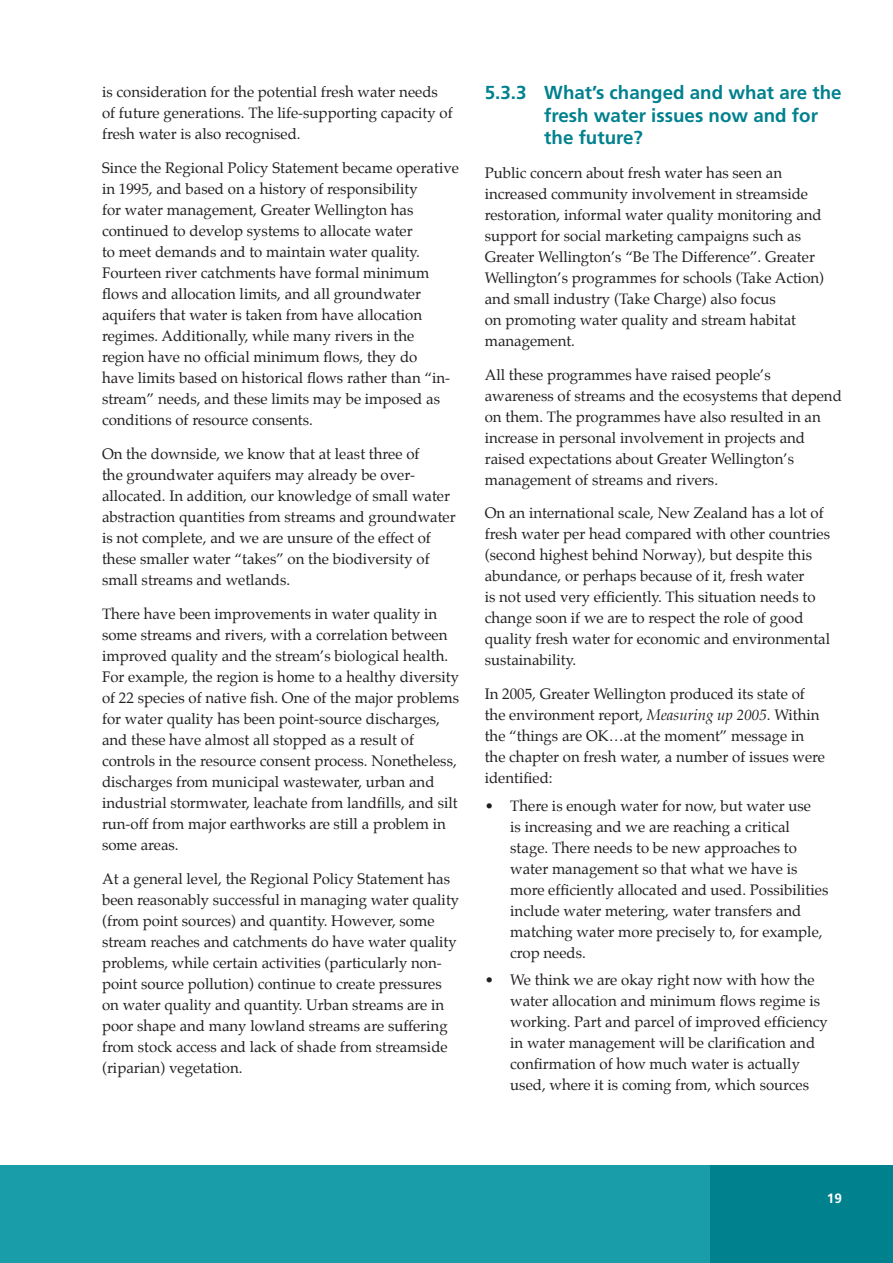
<style>
.page{position:relative;width:893px;height:1263px;background:#fff}
.page>*{position:absolute;margin:0;border:0;box-sizing:border-box;transform-origin:0 0}
.t1{font:700 18.75px/22.5px "Frutiger";color:#00818e}
.t2{font:15px/21px "Palatino";color:#231f20}
.t3{font:700 13.5px "Frutiger";color:#fff}
.s1{font-style:italic}
</style>
<div class="page">
<div style="left:0;top:1165px;width:723px;height:98px;background:#189da9"></div>
<div style="left:710px;top:1165px;width:183px;height:98px;background:#00818e"></div>
<p class="t2" style="left:102px;top:83px;width:352px">is consideration for the potential fresh water needs of future generations. The life-supporting capacity of fresh water is also recognised.</p>
<p class="t2" style="left:102px;top:159px;width:358px">Since the Regional Policy Statement became operative in 1995, and based on a history of responsibility<br>for water management, Greater Wellington has continued to develop systems to allocate water<br>to meet demands and to maintain water quality.<br>Fourteen river catchments have formal minimum flows and allocation limits, and all groundwater aquifers that water is taken from have allocation regimes. Additionally, while many rivers in the region have no official minimum flows, they do<br>have limits based on historical flows rather than “in&shy;stream” needs, and these limits may be imposed as conditions of resource consents.</p>
<p class="t2" style="left:102px;top:445px;width:355px">On the downside, we know that at least three of<br>the groundwater aquifers may already be over&shy;allocated. In addition, our knowledge of small water abstraction quantities from streams and groundwater is not complete, and we are unsure of the effect of these smaller water “takes” on the biodiversity of small streams and wetlands.</p>
<p class="t2" style="left:102px;top:604px;width:359px">There have been improvements in water quality in some streams and rivers, with a correlation between improved quality and the stream’s biological health.<br>For example, the region is home to a healthy diversity of 22 species of native fish. One of the major problems for water quality has been point-source discharges, and these have almost all stopped as a result of controls in the resource consent process. Nonetheless, discharges from municipal wastewater, urban and industrial stormwater, leachate from landfills, and silt run-off from major earthworks are still a problem in some areas.</p>
<p class="t2" style="left:102px;top:869px;width:359px">At a general level, the Regional Policy Statement has been reasonably successful in managing water quality (from point sources) and quantity. However, some stream reaches and catchments do have water quality problems, while certain activities (particularly non&shy;point source pollution) continue to create pressures on water quality and quantity. Urban streams are in poor shape and many lowland streams are suffering from stock access and lack of shade from streamside (riparian) vegetation.</p>
<p class="t1" style="left:544px;top:81px;width:299px;text-indent:-60px">5.3.3 What’s changed and what are the fresh water issues now and for the future?</p>
<p class="t2" style="left:485px;top:164px;width:341px">Public concern about fresh water has seen an increased community involvement in streamside restoration, informal water quality monitoring and support for social marketing campaigns such as Greater Wellington’s “Be The Difference”. Greater Wellington’s programmes for schools (Take Action) and small industry (Take Charge) also focus<br>on promoting water quality and stream habitat management.</p>
<p class="t2" style="left:485px;top:365px;width:359px">All these programmes have raised people’s awareness of streams and the ecosystems that depend on them. The programmes have also resulted in an increase in personal involvement in projects and raised expectations about Greater Wellington’s management of streams and rivers.</p>
<p class="t2" style="left:485px;top:504px;width:347px">On an international scale, New Zealand has a lot of fresh water per head compared with other countries (second highest behind Norway), but despite this abundance, or perhaps because of it, fresh water<br>is not used very efficiently. This situation needs to change soon if we are to respect the role of good quality fresh water for economic and environmental sustainability.</p>
<p class="t2" style="left:485px;top:685px;width:342px">In 2005, Greater Wellington produced its state of the environment report, <span class="s1">Measuring up 2005</span>. Within the “things are OK…at the moment” message in the chapter on fresh water, a number of issues were identified:</p>
<p class="t2" style="left:510px;top:796px;width:320px;text-indent:-26px">• There is enough water for now, but water use<br>is increasing and we are reaching a critical stage. There needs to be new approaches to water management so that what we have is more efficiently allocated and used. Possibilities include water metering, water transfers and matching water more precisely to, for example, crop needs.</p>
<p class="t2" style="left:510px;top:971px;width:319px;text-indent:-26px">• We think we are okay right now with how the water allocation and minimum flows regime is working. Part and parcel of improved efficiency in water management will be clarification and confirmation of how much water is actually used, where it is coming from, which sources</p>
<p class="t3" style="left:827px;top:1190px;width:17px">19</p>
</div>
